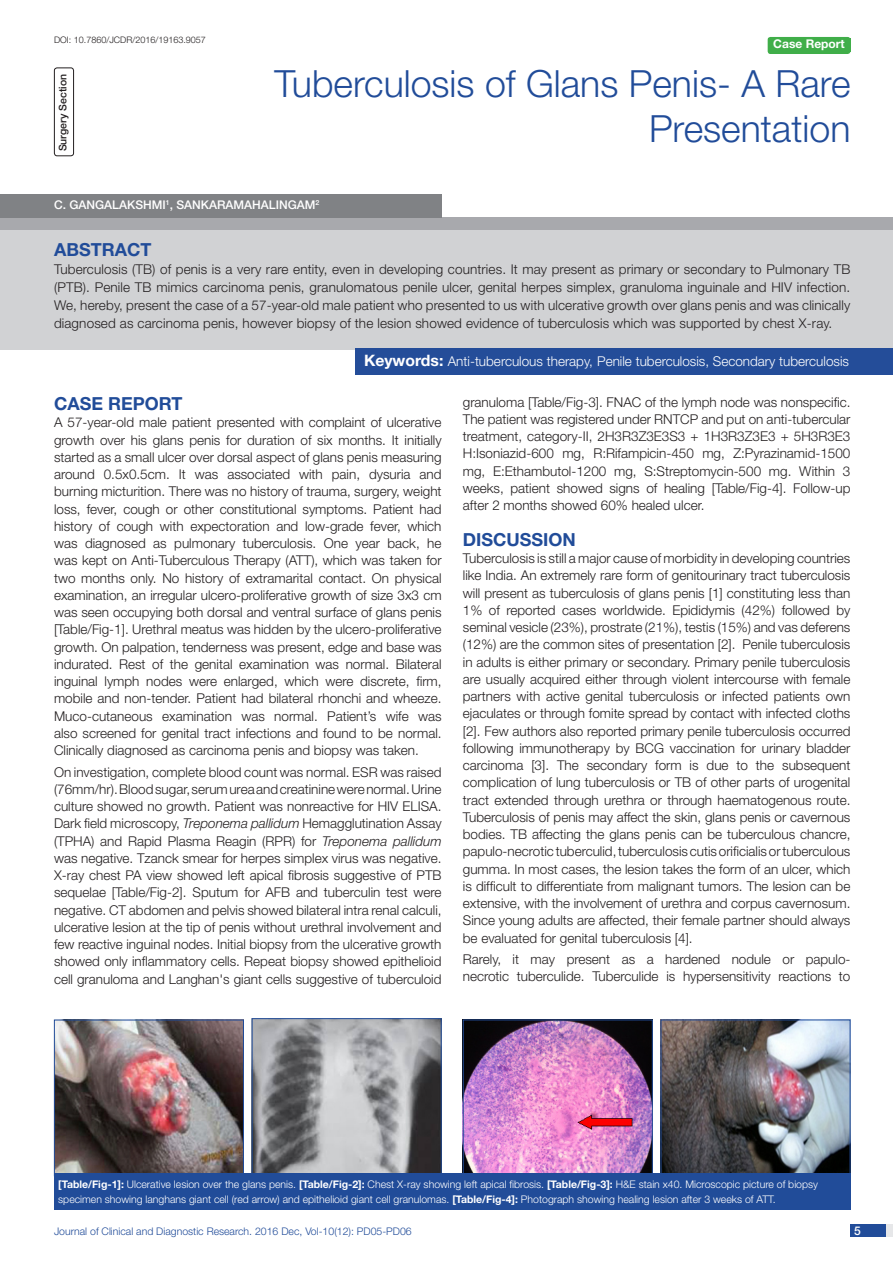
<style>
.page{position:relative;width:893px;height:1263px;background:#fff}
.page>*{position:absolute;margin:0;border:0;box-sizing:border-box;transform-origin:0 0}
.t1{font:300 37.5px/45px "Helvetica Neue";color:#214c99;text-align:right}
.Heading{font:700 18px "Helvetica Neue";color:#214c99}
.Body_text{font:300 13.5px/17.2px "Helvetica Neue";color:#231f20;text-align:justify}
.Abstract_Text{font:300 13.5px/18px "Helvetica Neue";letter-spacing:.01em;color:#231f20;text-align:justify}
.t2{font:300 13.5px "Helvetica Neue";color:#fff}
.Author{font:500 12px "Helvetica Neue";color:#fff}
.t3{font:700 12px "Helvetica Neue";color:#fff}
.t4{font:300 10.5px/15px "Helvetica Neue";color:#fff}
.t5{font:300 10.5px "Helvetica Neue";color:#214c99}
.t6{font:500 10.5px "Helvetica Neue";color:#231f20}
.DOI{font:300 9px "Helvetica Neue";color:#231f20}
.s1{font-weight:700;font-size:15.75px}
.s2{font-style:italic}
.s3{font-weight:700}
</style>
<div class="page">
<div style="left:850px;top:1224px;width:43px;height:13px;background:#e6e7e9"></div>
<div style="left:850px;top:1224px;width:35px;height:13px;background:#214c99"></div>
<div style="left:768px;top:37px;width:82px;height:17px;background:#40ae49;border-radius:3px"></div>
<div style="left:767px;top:39px;width:83px;height:13px;background:#40ae49"></div>
<div style="left:54px;top:68px;width:20px;height:88px;border:1px solid #231f20;border-radius:3px"></div>
<div style="left:0;top:218px;width:893px;height:12px;background:#a8a9ad"></div>
<div style="left:0;top:230px;width:893px;height:120px;background:#d1d2d4"></div>
<div style="left:356px;top:348px;width:537px;height:26px;background:#244d99"></div>
<div style="left:0;top:195px;width:442px;height:23px;background:#808285"></div>
<img style="left:56px;top:1022px;width:186px;height:151px">
<div style="left:54px;top:1020px;width:190px;height:156px;border:1px solid #214c99"></div>
<img style="left:254px;top:1020px;width:186px;height:153px">
<div style="left:252px;top:1018px;width:190px;height:159px;border:1px solid #214c99"></div>
<img style="left:465px;top:1021px;width:186px;height:152px">
<div style="left:463px;top:1019px;width:190px;height:158px;border:1px solid #214c99"></div>
<img style="left:663px;top:1021px;width:185px;height:152px">
<div style="left:661px;top:1019px;width:189px;height:159px;border:1px solid #214c99"></div>
<div style="left:54px;top:1173px;width:796px;height:36px;background:#214c99"></div>
<p class="DOI" style="left:54px;top:35px;width:153px">DOI: 10.7860/JCDR/2016/19163.9057</p>
<p class="t3" style="left:773px;top:37px;width:73px">Case Report</p>
<p class="t6" style="left:57px;top:151px;width:79px;rotate:-90deg">Surgery Section</p>
<p class="t1" style="left:275px;top:60px;width:577px">Tuberculosis of Glans Penis- A Rare<br>Presentation</p>
<p class="Author" style="left:54px;top:198px;width:267px">C. GANGALAKSHMI<sup>1</sup>, SANKARAMAHALINGAM<sup>2</sup></p>
<p class="Heading" style="left:54px;top:238px;width:99px">ABSTRACT</p>
<p class="Abstract_Text" style="left:54px;top:259px;width:798px">Tuberculosis (TB) of penis is a very rare entity, even in developing countries. It may present as primary or secondary to Pulmonary TB (PTB). Penile TB mimics carcinoma penis, granulomatous penile ulcer, genital herpes simplex, granuloma inguinale and HIV infection.<br>We, hereby, present the case of a 57-year-old male patient who presented to us with ulcerative growth over glans penis and was clinically diagnosed as carcinoma penis, however biopsy of the lesion showed evidence of tuberculosis which was supported by chest X-ray.</p>
<p class="t2" style="left:364px;top:353px;width:486px"><span class="s1">Keywords:</span> Anti-tuberculous therapy, Penile tuberculosis, Secondary tuberculosis</p>
<p class="Heading" style="left:54px;top:393px;width:130px">CASE REPORT</p>
<p class="Body_text" style="left:54px;top:414px;width:389px">A 57-year-old male patient presented with complaint of ulcerative growth over his glans penis for duration of six months. It initially started as a small ulcer over dorsal aspect of glans penis measuring around 0.5x0.5cm. It was associated with pain, dysuria and burning micturition. There was no history of trauma, surgery, weight loss, fever, cough or other constitutional symptoms. Patient had history of cough with expectoration and low-grade fever, which was diagnosed as pulmonary tuberculosis. One year back, he was kept on Anti-Tuberculous Therapy (ATT), which was taken for two months only. No history of extramarital contact. On physical examination, an irregular ulcero-proliferative growth of size 3x3 cm was seen occupying both dorsal and ventral surface of glans penis [Table/Fig-1]. Urethral meatus was hidden by the ulcero-proliferative growth. On palpation, tenderness was present, edge and base was indurated. Rest of the genital examination was normal. Bilateral inguinal lymph nodes were enlarged, which were discrete, firm, mobile and non-tender. Patient had bilateral rhonchi and wheeze.<br>Muco-cutaneous examination was normal. Patient’s wife was also screened for genital tract infections and found to be normal.<br>Clinically diagnosed as carcinoma penis and biopsy was taken.</p>
<p class="Body_text" style="left:54px;top:763px;width:389px">On investigation, complete blood count was normal. ESR was raised (76mm/hr). Blood sugar, serum urea and creatinine were normal. Urine culture showed no growth. Patient was nonreactive for HIV ELISA.<br>Dark field microscopy, <span class="s2">Treponema pallidum</span> Hemagglutination Assay (TPHA) and Rapid Plasma Reagin (RPR) for <span class="s2">Treponema pallidum </span>was negative. Tzanck smear for herpes simplex virus was negative.<br>X-ray chest PA view showed left apical fibrosis suggestive of PTB sequelae [Table/Fig-2]. Sputum for AFB and tuberculin test were negative. CT abdomen and pelvis showed bilateral intra renal calculi, ulcerative lesion at the tip of penis without urethral involvement and few reactive inguinal nodes. Initial biopsy from the ulcerative growth showed only inflammatory cells. Repeat biopsy showed epithelioid cell granuloma and Langhan's giant cells suggestive of tuberculoid</p>
<p class="Body_text" style="left:463px;top:393px;width:389px">granuloma [Table/Fig-3]. FNAC of the lymph node was nonspecific.<br>The patient was registered under RNTCP and put on anti-tubercular treatment, category-II, 2H3R3Z3E3S3 + 1H3R3Z3E3 + 5H3R3E3<br>H:Isoniazid-600 mg, R:Rifampicin-450 mg, Z:Pyrazinamid-1500 mg, E:Ethambutol-1200 mg, S:Streptomycin-500 mg. Within 3 weeks, patient showed signs of healing [Table/Fig-4]. Follow-up after 2 months showed 60% healed ulcer.</p>
<p class="Heading" style="left:463px;top:528px;width:115px">DISCUSSION</p>
<p class="Body_text" style="left:463px;top:549px;width:389px">Tuberculosis is still a major cause of morbidity in developing countries like India. An extremely rare form of genitourinary tract tuberculosis will present as tuberculosis of glans penis [1] constituting less than 1% of reported cases worldwide. Epididymis (42%) followed by seminal vesicle (23%), prostrate (21%), testis (15%) and vas deferens (12%) are the common sites of presentation [2]. Penile tuberculosis in adults is either primary or secondary. Primary penile tuberculosis are usually acquired either through violent intercourse with female partners with active genital tuberculosis or infected patients own ejaculates or through fomite spread by contact with infected cloths [2]. Few authors also reported primary penile tuberculosis occurred following immunotherapy by BCG vaccination for urinary bladder carcinoma [3]. The secondary form is due to the subsequent complication of lung tuberculosis or TB of other parts of urogenital tract extended through urethra or through haematogenous route.<br>Tuberculosis of penis may affect the skin, glans penis or cavernous bodies. TB affecting the glans penis can be tuberculous chancre, papulo-necrotic tuberculid, tuberculosis cutis orificialis or tuberculous gumma. In most cases, the lesion takes the form of an ulcer, which is difficult to differentiate from malignant tumors. The lesion can be extensive, with the involvement of urethra and corpus cavernosum.<br>Since young adults are affected, their female partner should always be evaluated for genital tuberculosis [4].</p>
<p class="Body_text" style="left:463px;top:950px;width:389px">Rarely, it may present as a hardened nodule or papulo&shy;necrotic tuberculide. Tuberculide is hypersensitivity reactions to</p>
<p class="t4" style="left:58px;top:1176px;width:761px"><span class="s3">[Table/Fig-1]:</span> Ulcerative lesion over the glans penis. <span class="s3">[Table/Fig-2]:</span> Chest X-ray showing left apical fibrosis. <span class="s3">[Table/Fig-3]:</span> H&amp;E stain x40. Microscopic picture of biopsy specimen showing langhans giant cell (red arrow) and epithelioid giant cell granulomas. <span class="s3">[Table/Fig-4]:</span> Photograph showing healing lesion after 3 weeks of ATT.</p>
<p class="t5" style="left:54px;top:1225px;width:359px">Journal of Clinical and Diagnostic Research. 2016 Dec, Vol-10(12): PD05-PD06</p>
<p class="Author" style="left:854px;top:1223px;width:8px">5</p>
</div>
